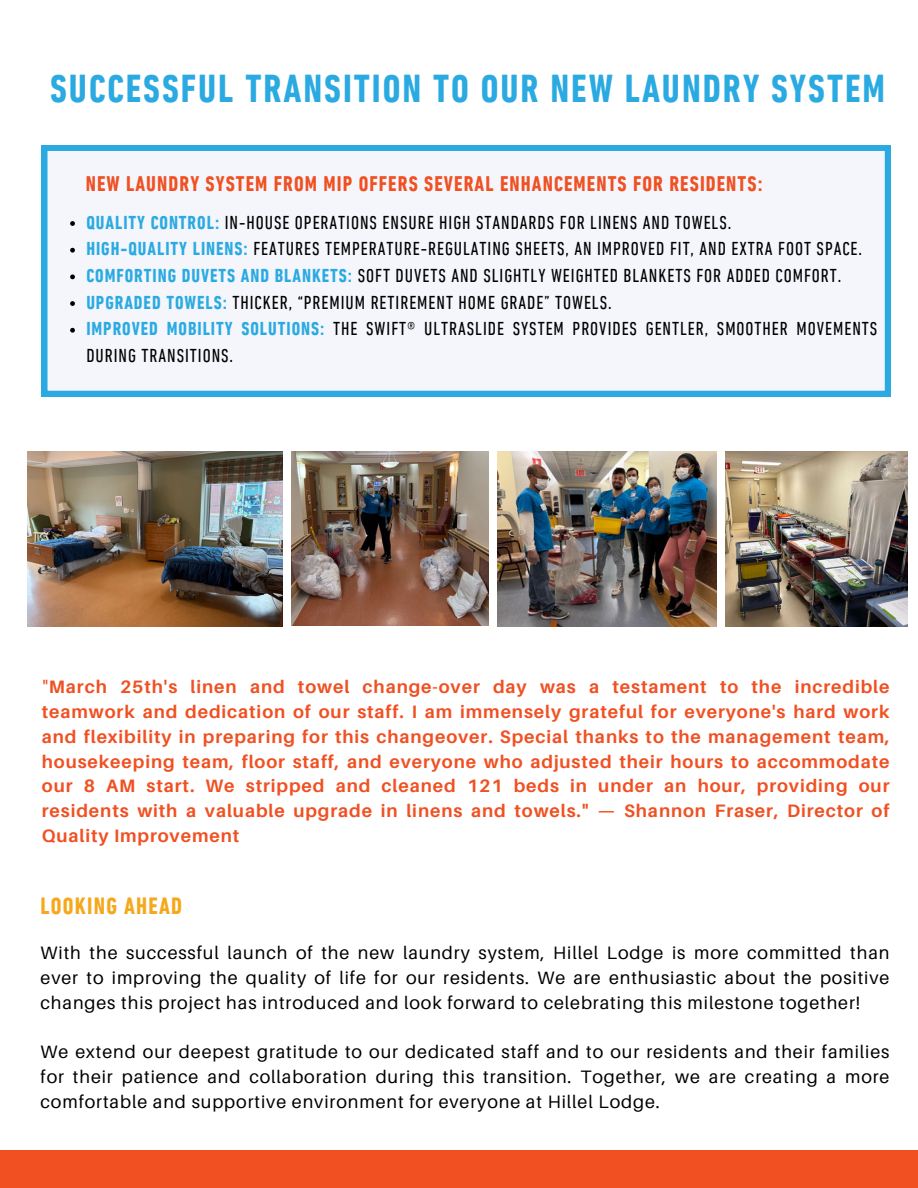
<style>
.page{position:relative;width:918px;height:1188px;background:#fff}
.page>*{position:absolute;margin:0;border:0;box-sizing:border-box;transform-origin:0 0}
.t1{font:700 condensed 39.75px "DIN Next LT Pro";letter-spacing:.05em;color:#2baae1}
.t2{font:700 condensed 24px "DIN Next LT Pro";letter-spacing:.05em;color:#f5a81c}
.t3{font:700 condensed 21.6px "DIN Next LT Pro";letter-spacing:.05em;color:#f05022}
.t4{font:condensed 19.05px/26.7px "DIN Next LT Pro";letter-spacing:.05em;color:#000}
.t5{font:18px/24.8px "Aileron";letter-spacing:.05em;color:#000;text-align:justify}
.t6{font:700 18px/24.8px "Aileron";letter-spacing:.05em;color:#f05022;text-align:justify}
.s1{font-weight:700;color:#2baae1}
.s2{font-weight:400}
</style>
<div class="page">
<div style="left:0;top:1150px;width:918px;height:38px;background:#f05022"></div>
<svg style="left:42px;top:145px;width:848px;height:251px"></svg>
<img style="left:27px;top:452px;width:255px;height:174px">
<img style="left:497px;top:452px;width:220px;height:174px">
<img style="left:725px;top:452px;width:183px;height:174px">
<img style="left:291px;top:452px;width:197px;height:173px">
<svg style="left:70px;top:221px;width:5px;height:5px"></svg>
<svg style="left:70px;top:248px;width:5px;height:5px"></svg>
<svg style="left:70px;top:274px;width:5px;height:5px"></svg>
<svg style="left:70px;top:301px;width:5px;height:5px"></svg>
<svg style="left:70px;top:328px;width:5px;height:5px"></svg>
<h1 class="t1" style="left:50px;top:72px;width:836px">SUCCESSFUL TRANSITION TO OUR NEW LAUNDRY SYSTEM</h1>
<p class="t3" style="left:86px;top:174px;width:678px">NEW LAUNDRY SYSTEM FROM MIP OFFERS SEVERAL ENHANCEMENTS FOR RESIDENTS:</p>
<p class="t4" style="left:86px;top:211px;width:647px"><span class="s1">QUALITY CONTROL:</span> IN-HOUSE OPERATIONS ENSURE HIGH STANDARDS FOR LINENS AND TOWELS.</p>
<p class="t4" style="left:86px;top:237px;width:777px"><span class="s1">HIGH-QUALITY LINENS:</span> FEATURES TEMPERATURE-REGULATING SHEETS, AN IMPROVED FIT, AND EXTRA FOOT SPACE.</p>
<p class="t4" style="left:86px;top:264px;width:757px"><span class="s1">COMFORTING DUVETS AND BLANKETS:</span> SOFT DUVETS AND SLIGHTLY WEIGHTED BLANKETS FOR ADDED COMFORT.</p>
<p class="t4" style="left:86px;top:291px;width:527px"><span class="s1">UPGRADED TOWELS:</span> THICKER, “PREMIUM RETIREMENT HOME GRADE” TOWELS.</p>
<p class="t4" style="left:86px;top:317px;width:793px"><span class="s1">IMPROVED MOBILITY SOLUTIONS:</span> THE SWIFT® ULTRASLIDE SYSTEM PROVIDES GENTLER, SMOOTHER MOVEMENTS<br>DURING TRANSITIONS.</p>
<p class="t6" style="left:42px;top:674px;width:849px"><span class="s2">"</span>March 25th's linen and towel change-over day was a testament to the incredible teamwork and dedication of our staff. I am immensely grateful for everyone's hard work and flexibility in preparing for this changeover. Special thanks to the management team, housekeeping team, floor staff, and everyone who adjusted their hours to accommodate our 8 AM start. We stripped and cleaned 121 beds in under an hour, providing our residents with a valuable upgrade in linens and towels." — Shannon Fraser, Director of Quality Improvement</p>
<h2 class="t2" style="left:41px;top:896px;width:143px">LOOKING AHEAD</h2>
<p class="t5" style="left:41px;top:940px;width:850px">With the successful launch of the new laundry system, Hillel Lodge is more committed than ever to improving the quality of life for our residents. We are enthusiastic about the positive changes this project has introduced and look forward to celebrating this milestone together!</p>
<p class="t5" style="left:41px;top:1039px;width:850px">We extend our deepest gratitude to our dedicated staff and to our residents and their families for their patience and collaboration during this transition. Together, we are creating a more comfortable and supportive environment for everyone at Hillel Lodge.</p>
</div>
